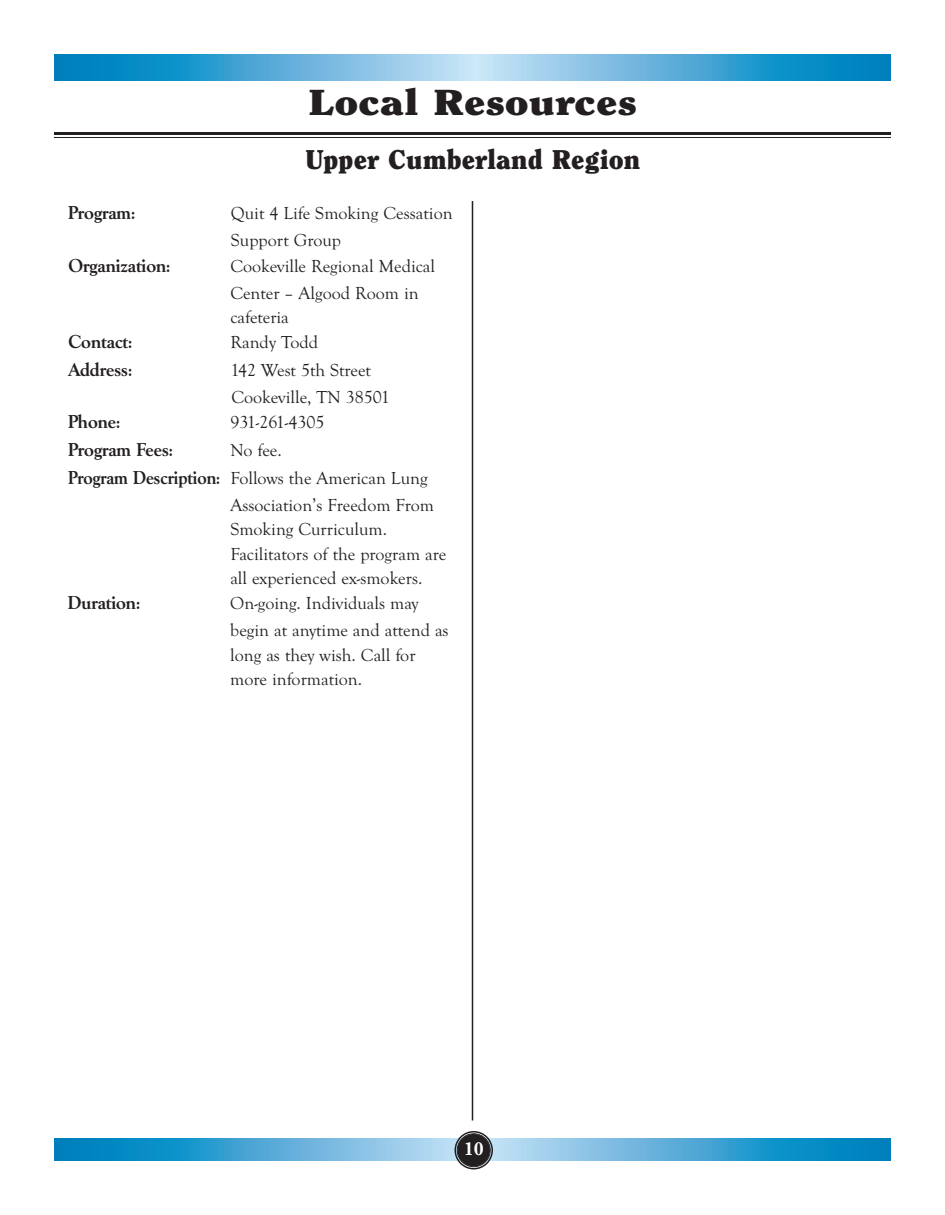
<style>
.page{position:relative;width:945px;height:1215px;background:#fff}
.page>*{position:absolute;margin:0;border:0;box-sizing:border-box;transform-origin:0 0}
.t1{font:900 36px "Clearface";color:#231f20;scale:1.2 1}
.t2{font:900 27px "Clearface";color:#231f20}
.t3{font:18px/27px "Goudy Old Style T";color:#231f20}
.t4{font:700 18px "Goudy Serial";color:#231f20}
.t5{font:800 18px "Clearface";color:#fff}
.s1{font-family:"Goudy Serial";font-weight:700}
</style>
<div class="page">
<svg style="left:54px;top:54px;width:837px;height:27px;background:#54acd8"></svg>
<svg style="left:54px;top:1139px;width:837px;height:22px;background:#4ea9d6"></svg>
<svg style="left:454px;top:1131px;width:40px;height:39px"></svg>
<hr style="left:54px;top:132px;width:837px;height:3px;background:#231f20">
<hr style="left:54px;top:137px;width:837px;height:1px;background:#231f20">
<hr style="left:472px;top:201px;width:1px;height:919px;background:#231f20">
<h1 class="t1" style="left:308px;top:88px;width:276px">Local Resources</h1>
<h2 class="t2" style="left:306px;top:149px;width:336px">Upper Cumberland Region</h2>
<p class="t4" style="left:68px;top:200px;width:68px">Program:</p>
<p class="t3" style="left:231px;top:200px;width:223px">Quit 4 Life Smoking Cessation<br>Support Group</p>
<p class="t4" style="left:68px;top:252px;width:103px">Organization:</p>
<p class="t3" style="left:230px;top:252px;width:206px">Cookeville Regional Medical<br>Center – Algood Room in</p>
<p class="t3" style="left:230px;top:303px;width:60px">cafeteria</p>
<p class="t4" style="left:68px;top:329px;width:65px">Contact:</p>
<p class="t3" style="left:230px;top:329px;width:90px">Randy Todd</p>
<p class="t4" style="left:68px;top:356px;width:65px">Address:</p>
<p class="t3" style="left:230px;top:356px;width:161px">142 West 5th Street<br>Cookeville, TN 38501</p>
<p class="t4" style="left:68px;top:409px;width:53px">Phone:</p>
<p class="t3" style="left:230px;top:409px;width:96px">931-261-4305</p>
<p class="t4" style="left:68px;top:436px;width:106px">Program Fees:</p>
<p class="t3" style="left:230px;top:436px;width:53px">No fee.</p>
<p class="t3" style="left:68px;top:464px;width:361px"><span class="s1">Program Description:</span> Follows the American Lung</p>
<p class="t3" style="left:230px;top:491px;width:205px">Association’s Freedom From</p>
<p class="t3" style="left:230px;top:517px;width:218px;line-height:24.5px">Smoking Curriculum.<br>Facilitators of the program are all experienced ex-smokers.</p>
<p class="t4" style="left:68px;top:590px;width:73px">Duration:</p>
<p class="t3" style="left:230px;top:590px;width:220px">On-going. Individuals may begin at anytime and attend as</p>
<p class="t3" style="left:230px;top:642px;width:187px;line-height:24.5px">long as they wish. Call for more information.</p>
<p class="t5" style="left:464px;top:1141px;width:22px">10</p>
</div>
